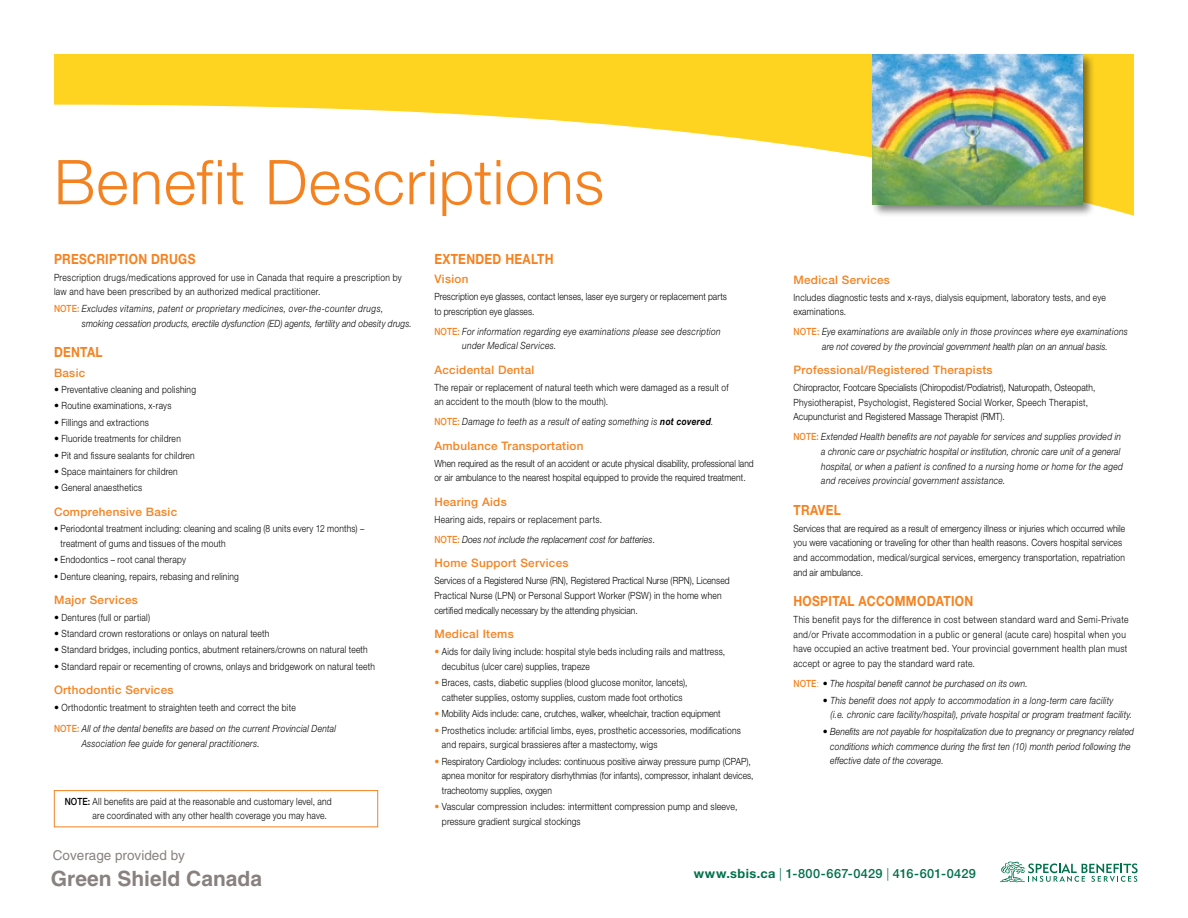
<style>
.page{position:relative;width:1188px;height:918px;background:#fff}
.page>*{position:absolute;margin:0;border:0;box-sizing:border-box;transform-origin:0 0}
.t1{font:300 61.8px "Helvetica Neue LT Std";letter-spacing:.015em;color:#f58220}
.t2{font:700 21px "Helvetica LT Std";color:#88817f}
.t3{font:700 14.1px "Helvetica Neue LT Std";letter-spacing:.025em;color:#f58220;scale:.85 1}
.t4{font:13.5px "Helvetica LT Std";color:#88817f}
.t5{font:500 12.75px "Helvetica Neue LT Std";letter-spacing:.03em;color:#00704a}
.t6{font:500 11.7px "Helvetica Neue LT Std";letter-spacing:.025em;color:#f58220}
.t7{font:300 9.9px/14.7px "Helvetica Neue LT Std";letter-spacing:.025em;color:#000;scale:.85 1}
.t8{font:italic 300 9.9px/14.7px "Helvetica Neue LT Std";letter-spacing:.025em;color:#000;scale:.85 1}
.t9{font:300 9.9px/14.7px "Helvetica Neue LT Std";letter-spacing:.005em;color:#000;scale:.85 1}
.t10{font:300 9.9px "Helvetica Neue LT Std";letter-spacing:.025em;color:#000}
.t11{font:300 9.9px/14.7px "Helvetica Neue LT Std";letter-spacing:.045em;color:#000;scale:.85 1}
.t12{font:300 9.9px/14.7px "Helvetica Neue LT Std";letter-spacing:.025em;color:#000;scale:.88 1}
.s1{font-weight:500;font-style:normal;color:#f58220}
.s2{font-style:normal}
.s3{font-weight:700}
.s4{color:#f58220}
.s5{font-weight:500}
.s6{font-style:normal;color:#f58220}
.s7{font-weight:300}
</style>
<div class="page">
<svg style="left:54px;top:54px;width:1080px;height:162px"></svg>
<div style="left:870px;top:52px;width:226px;height:166px;background:#000;opacity:.5"></div>
<img style="left:873px;top:54px;width:209px;height:150px">
<div style="left:54px;top:790px;width:324px;height:37px;border:1px solid #f58220"></div>
<svg style="left:1000px;top:861px;width:138px;height:21px"></svg>
<h1 class="t1" style="left:54px;top:144px;width:552px">Benefit Descriptions</h1>
<h3 class="t3" style="left:54px;top:250px;width:168px">PRESCRIPTION DRUGS</h3>
<p class="t7" style="left:54px;top:270px;width:411px">Prescription drugs/medications approved for use in Canada that require a prescription by law and have been prescribed by an authorized medical practitioner.</p>
<p class="t8" style="left:82px;top:301px;width:390px;text-indent:-28px"><span class="s1">NOTE:</span> Excludes vitamins, patent or proprietary medicines, over-the-counter drugs, smoking cessation products, erectile dysfunction (ED) agents, fertility and obesity drugs.</p>
<h3 class="t3" style="left:54px;top:344px;width:59px">DENTAL</h3>
<p class="t6" style="left:54px;top:366px;width:33px">Basic</p>
<p class="t10" style="left:54px;top:384px;width:144px">• Preventative cleaning and polishing</p>
<p class="t10" style="left:54px;top:400px;width:119px">• Routine examinations, x-rays</p>
<p class="t10" style="left:54px;top:416px;width:96px">• Fillings and extractions</p>
<p class="t10" style="left:54px;top:433px;width:128px">• Fluoride treatments for children</p>
<p class="t10" style="left:54px;top:449px;width:142px">• Pit and fissure sealants for children</p>
<p class="t10" style="left:54px;top:465px;width:125px">• Space maintainers for children</p>
<p class="t10" style="left:54px;top:482px;width:90px">• General anaesthetics</p>
<p class="t6" style="left:54px;top:505px;width:125px">Comprehensive Basic</p>
<p class="t7" style="left:61px;top:521px;width:359px;text-indent:-7px">• Periodontal treatment including: cleaning and scaling (8 units every 12 months) – treatment of gums and tissues of the mouth</p>
<p class="t7" style="left:54px;top:552px;width:157px">• Endodontics – root canal therapy</p>
<p class="t7" style="left:54px;top:569px;width:219px">• Denture cleaning, repairs, rebasing and relining</p>
<p class="t6" style="left:54px;top:593px;width:86px">Major Services</p>
<p class="t10" style="left:54px;top:611px;width:98px">• Dentures (full or partial)</p>
<p class="t10" style="left:54px;top:627px;width:217px">• Standard crown restorations or onlays on natural teeth</p>
<p class="t10" style="left:54px;top:644px;width:315px">• Standard bridges, including pontics, abutment retainers/crowns on natural teeth</p>
<p class="t10" style="left:54px;top:660px;width:323px">• Standard repair or recementing of crowns, onlays and bridgework on natural teeth</p>
<p class="t6" style="left:54px;top:683px;width:121px">Orthodontic Services</p>
<p class="t8" style="left:54px;top:696px;width:333px;line-height:21.6px"><span class="s2">• Orthodontic treatment to straighten teeth and correct the bite<br></span><span class="s1">NOTE:</span> All of the dental benefits are based on the current Provincial Dental</p>
<p class="t8" style="left:82px;top:736px;width:211px">Association fee guide for general practitioners.</p>
<h3 class="t3" style="left:434px;top:250px;width:142px">EXTENDED HEALTH</h3>
<p class="t6" style="left:434px;top:272px;width:36px">Vision</p>
<p class="t7" style="left:434px;top:289px;width:346px">Prescription eye glasses, contact lenses, laser eye surgery or replacement parts to prescription eye glasses.</p>
<p class="t8" style="left:462px;top:324px;width:306px;text-indent:-28px"><span class="s1">NOTE:</span> For information regarding eye examinations please see description under Medical Services.</p>
<p class="t6" style="left:434px;top:363px;width:102px">Accidental Dental</p>
<p class="t7" style="left:434px;top:380px;width:348px">The repair or replacement of natural teeth which were damaged as a result of an accident to the mouth (blow to the mouth).</p>
<p class="t8" style="left:434px;top:414px;width:330px"><span class="s1">NOTE:</span> Damage to teeth as a result of eating something is <span class="s3">not covered</span>.</p>
<p class="t6" style="left:434px;top:439px;width:151px">Ambulance Transportation</p>
<p class="t9" style="left:434px;top:456px;width:377px">When required as the result of an accident or acute physical disability, professional land or air ambulance to the nearest hospital equipped to provide the required treatment.</p>
<p class="t6" style="left:434px;top:495px;width:74px">Hearing Aids</p>
<p class="t8" style="left:434px;top:509px;width:261px;line-height:20px"><span class="s2">Hearing aids, repairs or replacement parts.<br></span><span class="s1">NOTE:</span> Does not include the replacement cost for batteries<span class="s2">.</span></p>
<p class="t6" style="left:434px;top:556px;width:136px">Home Support Services</p>
<p class="t9" style="left:434px;top:573px;width:349px">Services of a Registered Nurse (RN), Registered Practical Nurse (RPN), Licensed<br>Practical Nurse (LPN) or Personal Support Worker (PSW) in the home when certified medically necessary by the attending physician.</p>
<p class="t6" style="left:434px;top:627px;width:81px">Medical Items</p>
<p class="t7" style="left:442px;top:644px;width:335px;text-indent:-7px"><span class="s4">•</span> Aids for daily living include: hospital style beds including rails and mattress, decubitus (ulcer care) supplies, trapeze</p>
<p class="t7" style="left:434px;top:675px;width:299px;text-align:center"><span class="s4">•</span> Braces, casts, diabetic supplies (blood glucose monitor, lancets), catheter supplies, ostomy supplies, custom made foot orthotics</p>
<p class="t9" style="left:434px;top:706px;width:338px"><span class="s4">•</span> Mobility Aids include: cane, crutches, walker, wheelchair, traction equipment</p>
<p class="t7" style="left:442px;top:723px;width:353px;text-indent:-8px"><span class="s4">•</span> Prosthetics include: artificial limbs, eyes, prosthetic accessories, modifications and repairs, surgical brassieres after a mastectomy, wigs</p>
<p class="t9" style="left:442px;top:754px;width:368px;text-indent:-7px"><span class="s4">•</span> Respiratory Cardiology includes: continuous positive airway pressure pump (CPAP), apnea monitor for respiratory disrhythmias (for infants), compressor, inhalant devices, tracheotomy supplies, oxygen</p>
<p class="t12" style="left:442px;top:799px;width:338px;text-indent:-7px"><span class="s4">•</span> Vascular compression includes: intermittent compression pump and sleeve, pressure gradient surgical stockings</p>
<p class="t7" style="left:93px;top:795px;width:283px;line-height:13.5px;text-indent:-28px"><span class="s5">NOTE:</span> All benefits are paid at the reasonable and customary level, and are coordinated with any other health coverage you may have.</p>
<p class="t6" style="left:794px;top:272px;width:98px">Medical Services</p>
<p class="t7" style="left:794px;top:289px;width:369px">Includes diagnostic tests and x-rays, dialysis equipment, laboratory tests, and eye examinations.</p>
<p class="t8" style="left:822px;top:324px;width:361px;text-indent:-29px"><span class="s1">NOTE:</span> Eye examinations are available only in those provinces where eye examinations are not covered by the provincial government health plan on an annual basis.</p>
<p class="t6" style="left:794px;top:363px;width:201px">Professional/Registered Therapists</p>
<p class="t9" style="left:794px;top:380px;width:357px">Chiropractor, Footcare Specialists (Chiropodist/Podiatrist), Naturopath, Osteopath,<br>Physiotherapist, Psychologist, Registered Social Worker, Speech Therapist,<br>Acupuncturist and Registered Massage Therapist (RMT).</p>
<p class="t8" style="left:821px;top:429px;width:356px;text-indent:-28px"><span class="s1">NOTE:</span> Extended Health benefits are not payable for services and supplies provided in a chronic care or psychiatric hospital or institution, chronic care unit of a general hospital, or when a patient is confined to a nursing home or home for the aged and receives provincial government assistance.</p>
<h3 class="t3" style="left:794px;top:501px;width:57px">TRAVEL</h3>
<p class="t7" style="left:794px;top:521px;width:392px">Services that are required as a result of emergency illness or injuries which occurred while you were vacationing or traveling for other than health reasons. Covers hospital services and accommodation, medical/surgical services, emergency transportation, repatriation and air ambulance.</p>
<h3 class="t3" style="left:794px;top:592px;width:213px">HOSPITAL ACCOMMODATION</h3>
<p class="t11" style="left:794px;top:612px;width:396px">This benefit pays for the difference in cost between standard ward and Semi-Private and/or Private accommodation in a public or general (acute care) hospital when you have occupied an active treatment bed. Your provincial government health plan must accept or agree to pay the standard ward rate.</p>
<p class="t8" style="left:794px;top:676px;width:277px"><span class="s1">NOTE</span><span class="s6">:</span> <span class="s2">•</span> The hospital benefit cannot be purchased on its own.</p>
<p class="t8" style="left:831px;top:693px;width:356px;text-indent:-8px"><span class="s2">•</span> This benefit does not apply to accommodation in a long-term care facility<br>(i.e. chronic care facility/hospital), private hospital or program treatment facility.</p>
<p class="t8" style="left:830px;top:724px;width:359px;text-indent:-8px"><span class="s2">•</span> Benefits are not payable for hospitalization due to pregnancy or pregnancy related conditions which commence during the first ten (10) month period following the effective date of the coverage.</p>
<h3 class="t4" style="left:53px;top:847px;width:134px">Coverage provided by</h3>
<h2 class="t2" style="left:51px;top:866px;width:213px">Green Shield Canada</h2>
<p class="t5" style="left:694px;top:865px;width:284px"><span class="s3">www.sbis.ca</span> <span class="s7">|</span> 1-800-667-0429 <span class="s7">|</span> 416-601-0429</p>
</div>
